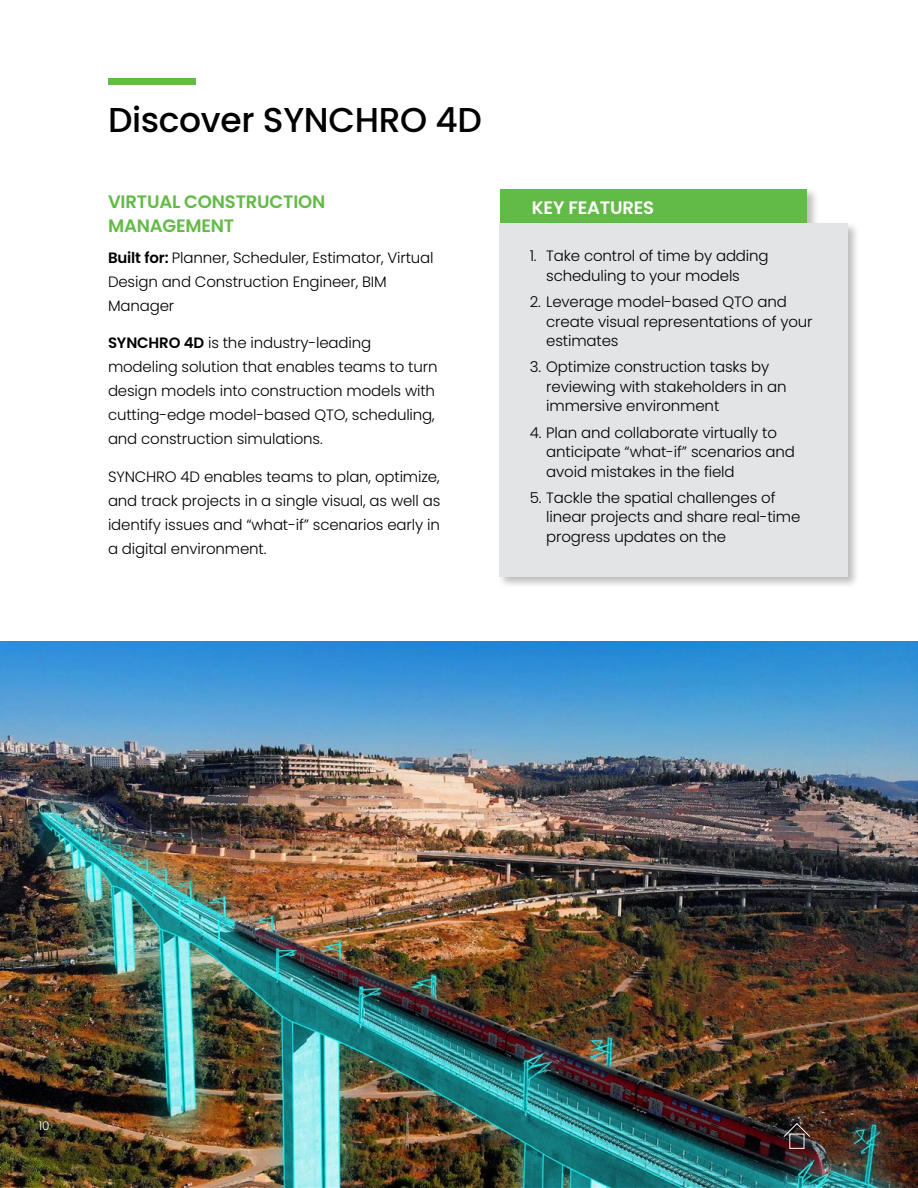
<style>
.page{position:relative;width:918px;height:1188px;background:#fff}
.page>*{position:absolute;margin:0;border:0;box-sizing:border-box;transform-origin:0 0}
.t1{font:500 34.5px "Poppins";letter-spacing:-.01em;color:#000}
.t2{font:600 18px "Poppins";letter-spacing:-.01em;color:#62bb46}
.t3{font:600 18px "Poppins";letter-spacing:-.01em;color:#fff}
.t4{font:300 15px/24px "Poppins";letter-spacing:-.01em;color:#000}
.t5{font:300 12px "Poppins";color:#fff}
.s1{font-weight:600}
</style>
<div class="page">
<div style="left:498px;top:187px;width:321px;height:64px;background:#000;opacity:.26"></div>
<div style="left:500px;top:189px;width:307px;height:50px;background:#62bb46"></div>
<div style="left:497px;top:221px;width:363px;height:368px;background:#000;opacity:.26"></div>
<div style="left:500px;top:224px;width:348px;height:353px;background:#e3e4e5"></div>
<img style="left:0;top:642px;width:918px;height:546px">
<div style="left:789px;top:1134px;width:16px;height:15px;border:1px solid #fdfdfd"></div>
<svg style="left:783px;top:1123px;width:28px;height:15px"></svg>
<div style="left:108px;top:78px;width:88px;height:7px;background:#62bb46"></div>
<h1 class="t1" style="left:108px;top:100px;width:376px">Discover SYNCHRO 4D</h1>
<p class="t2" style="left:108px;top:191px;width:219px">VIRTUAL CONSTRUCTION</p>
<p class="t3" style="left:532px;top:197px;width:124px">KEY FEATURES</p>
<p class="t2" style="left:108px;top:215px;width:128px">MANAGEMENT</p>
<p class="t4" style="left:108px;top:245px;width:327px"><span class="s1">Built for:</span> Planner, Scheduler, Estimator, Virtual<br>Design and Construction Engineer, BIM<br>Manager</p>
<p class="t4" style="left:108px;top:331px;width:331px"><span class="s1">SYNCHRO 4D</span> is the industry-leading modeling solution that enables teams to turn design models into construction models with cutting-edge model-based QTO, scheduling, and construction simulations.</p>
<p class="t4" style="left:108px;top:464px;width:334px;text-align:justify">SYNCHRO 4D enables teams to plan, optimize, and track projects in a single visual, as well as identify issues and “what-if” scenarios early in a digital environment.</p>
<p class="t4" style="left:546px;top:247px;width:224px;line-height:19.5px;text-indent:-16px">1. Take control of time by adding scheduling to your models</p>
<p class="t4" style="left:546px;top:292px;width:268px;line-height:19.5px;text-indent:-16px">2. Leverage model-based QTO and create visual representations of your estimates</p>
<p class="t4" style="left:546px;top:358px;width:242px;line-height:19.5px;text-indent:-16px">3. Optimize construction tasks by reviewing with stakeholders in an immersive environment</p>
<p class="t4" style="left:546px;top:423px;width:250px;line-height:19.5px;text-indent:-16px">4. Plan and collaborate virtually to anticipate “what-if” scenarios and avoid mistakes in the field</p>
<p class="t4" style="left:546px;top:488px;width:256px;line-height:19.5px;text-indent:-16px">5. Tackle the spatial challenges of linear projects and share real-time progress updates on the</p>
<p class="t5" style="left:39px;top:1119px;width:12px">10</p>
</div>
